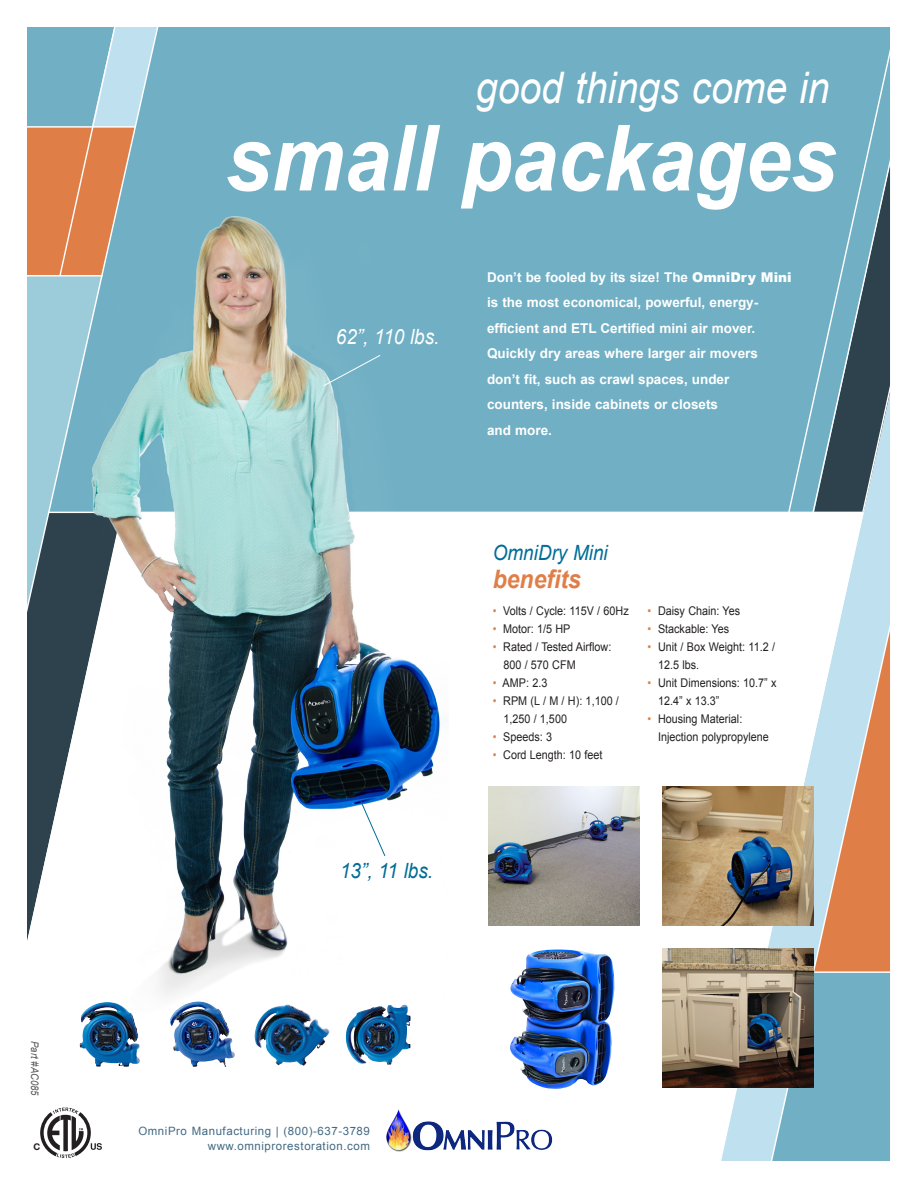
<style>
.page{position:relative;width:918px;height:1188px;background:#fff}
.page>*{position:absolute;margin:0;border:0;box-sizing:border-box;transform-origin:0 0}
.t1{font:italic 700 91.5px "Arial";color:#fff;scale:.9 1}
.t2{font:italic 43.5px "Arial";color:#fff;scale:.9 1}
.t3{font:italic 700 25.5px "Arial";color:#e07e48;scale:.9 1}
.t4{font:italic 21px "Arial";color:#006d96;scale:.9 1}
.t5{font:italic 21px "Arial";color:#fff;scale:.9 1}
.t6{font:700 13.5px/25.5px "Arial";color:#fff}
.t7{font:12px/18px "Arial";color:#231f20;scale:.9 1}
.t8{font:11.4px "Arial";letter-spacing:.05em;color:#426983}
.t9{font:italic 10.5px "Arial";letter-spacing:-.01em;color:#57585a;scale:.9 1}
.t10{font:700 9.15px "Helvetica Neue LT";color:#231f20}
.s1{font-weight:900}
.s2{color:#e07e48}
</style>
<div class="page">
<div style="left:166px;top:27px;width:621px;height:485px;background:#70afc4"></div>
<div style="left:787px;top:27px;width:103px;height:215px;background:#70afc4"></div>
<svg style="left:712px;top:242px;width:178px;height:919px"></svg>
<svg style="left:763px;top:482px;width:127px;height:679px"></svg>
<hr style="left:814px;top:971px;width:77px;height:2px;background:#fff">
<svg style="left:27px;top:27px;width:131px;height:914px;background:#919b9b"></svg>
<img style="left:64px;top:211px;width:385px;height:836px">
<svg style="left:40px;top:1108px;width:62px;height:50px"></svg>
<img style="left:386px;top:1109px;width:167px;height:43px">
<img style="left:80px;top:1002px;width:60px;height:65px">
<img style="left:254px;top:1004px;width:75px;height:62px">
<img style="left:345px;top:1005px;width:66px;height:60px">
<img style="left:170px;top:1001px;width:65px;height:66px">
<img style="left:489px;top:786px;width:150px;height:140px">
<img style="left:510px;top:949px;width:104px;height:140px">
<img style="left:663px;top:948px;width:151px;height:140px">
<img style="left:663px;top:786px;width:151px;height:140px">
<svg style="left:323px;top:354px;width:58px;height:33px;background:#7ab4c7"></svg>
<svg style="left:360px;top:800px;width:26px;height:57px"></svg>
<p class="t9" style="left:42px;top:1041px;width:62px;rotate:90deg">Part #AC085</p>
<p class="t10" style="left:33px;top:1141px;width:8px">C</p>
<p class="t2" style="left:476px;top:60px;width:394px">good things come in</p>
<p class="t1" style="left:225px;top:99px;width:681px">small packages</p>
<p class="t5" style="left:336px;top:323px;width:117px">62”, 110 lbs.</p>
<p class="t4" style="left:340px;top:857px;width:105px">13”, 11 lbs.</p>
<p class="t6" style="left:487px;top:265px;width:306px">Don’t be fooled by its size! The <span class="s1">OmniDry Mini </span>is the most economical, powerful, energy&shy;efficient and ETL Certified mini air mover.<br>Quickly dry areas where larger air movers don’t fit, such as crawl spaces, under counters, inside cabinets or closets<br>and more.</p>
<p class="t4" style="left:493px;top:539px;width:129px">OmniDry Mini</p>
<p class="t3" style="left:493px;top:563px;width:99px">benefits</p>
<p class="t7" style="left:493px;top:602px;width:153px"><span class="s2">•</span> Volts / Cycle: 115V / 60Hz</p>
<p class="t7" style="left:493px;top:620px;width:88px"><span class="s2">•</span> Motor: 1/5 HP</p>
<p class="t7" style="left:503px;top:638px;width:122px;text-indent:-10px"><span class="s2">•</span> Rated / Tested Airflow:<br>800 / 570 CFM</p>
<p class="t7" style="left:493px;top:674px;width:62px"><span class="s2">•</span> AMP: 2.3</p>
<p class="t7" style="left:503px;top:692px;width:130px;text-indent:-10px"><span class="s2">•</span> RPM (L / M / H): 1,100 /<br>1,250 / 1,500</p>
<p class="t7" style="left:493px;top:728px;width:67px"><span class="s2">•</span> Speeds: 3</p>
<p class="t7" style="left:493px;top:746px;width:123px"><span class="s2">•</span> Cord Length: 10 feet</p>
<p class="t7" style="left:648px;top:602px;width:104px"><span class="s2">•</span> Daisy Chain: Yes</p>
<p class="t7" style="left:648px;top:620px;width:92px"><span class="s2">•</span> Stackable: Yes</p>
<p class="t7" style="left:658px;top:638px;width:131px;text-indent:-10px"><span class="s2">•</span> Unit / Box Weight: 11.2 /<br>12.5 lbs.</p>
<p class="t7" style="left:658px;top:674px;width:133px;text-indent:-10px"><span class="s2">•</span> Unit Dimensions: 10.7” x<br>12.4” x 13.3”</p>
<p class="t7" style="left:658px;top:710px;width:125px;text-indent:-10px"><span class="s2">•</span> Housing Material:<br>Injection polypropylene</p>
<p class="t8" style="left:138px;top:1123px;width:233px">OmniPro Manufacturing | (800)-637-3789</p>
<p class="t8" style="left:208px;top:1138px;width:164px">www.omniprorestoration.com</p>
</div>
